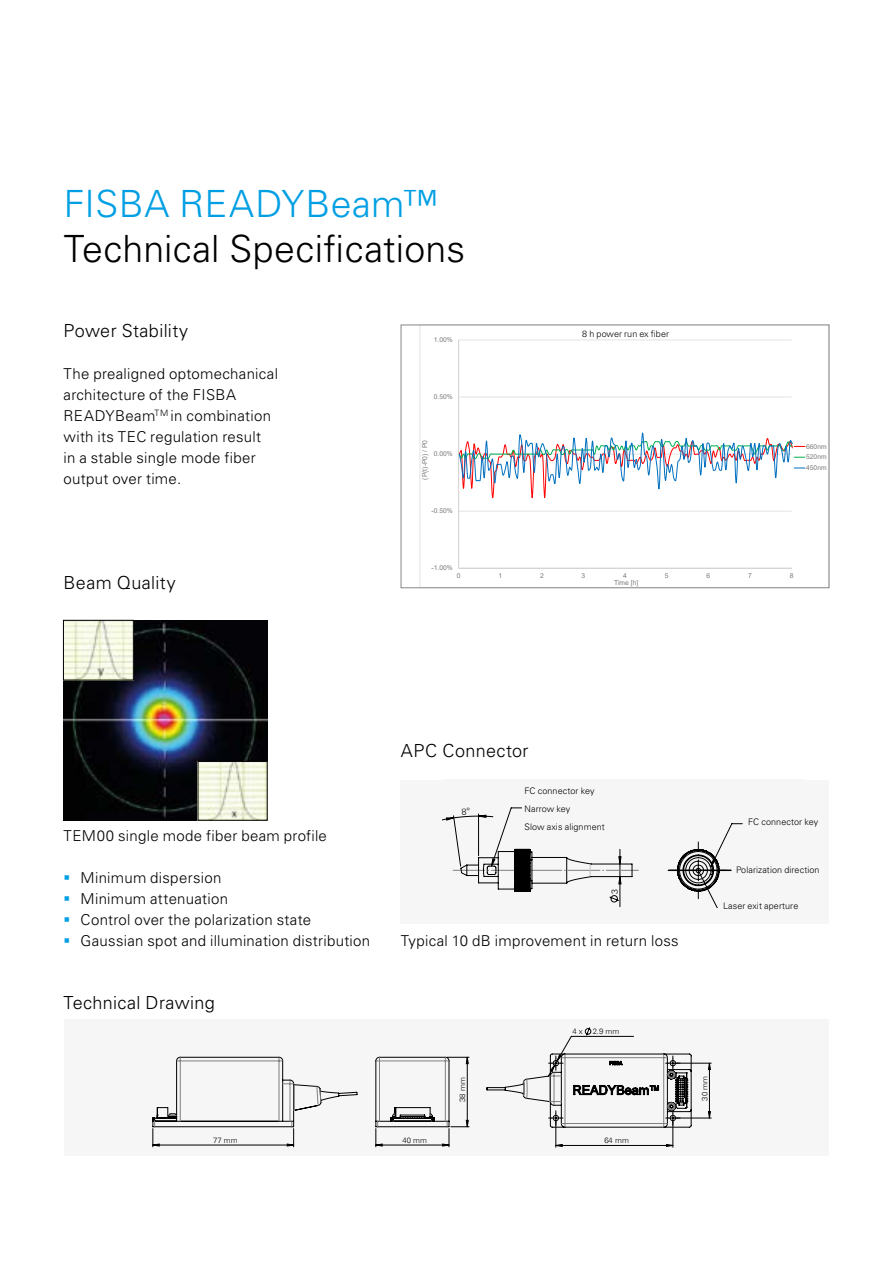
<style>
.page{position:relative;width:893px;height:1263px;background:#fff}
.page>*{position:absolute;margin:0;border:0;box-sizing:border-box;transform-origin:0 0}
.t1{font:300 37.5px "Univers LT Pro 45";letter-spacing:.01em;color:#000}
.t2{font:300 37.5px "Univers LT Pro 45";letter-spacing:.01em;color:#009fe3}
.t3{font:300 18px "Univers LT Pro 45";letter-spacing:.02em;color:#000}
.t4{font:300 15px/21px "Univers LT Pro 45";letter-spacing:.02em;color:#000}
.t5{font:300 9px/18px "Univers LT Pro 45";letter-spacing:.01em;color:#000}
.t6{font:300 8.85px "Univers Com 45";color:#000}
.t7{font:300 7.8px "Univers Com 45";color:#000}
.t8{font:6.75px/10.8px "Arial";letter-spacing:.005em;color:#7b7b7b;text-align:justify}
.t9{font:4.95px "Arial";color:#000}
.s1{color:#009fe3}
</style>
<div class="page">
<svg style="left:420px;top:327px;width:386px;height:259px"></svg>
<div style="left:401px;top:325px;width:428px;height:263px;border:1px solid #878787"></div>
<img style="left:63px;top:620px;width:204px;height:200px">
<img style="left:65px;top:622px;width:66px;height:56px">
<div style="left:63px;top:620px;width:70px;height:60px;border:1px solid #000"></div>
<img style="left:200px;top:763px;width:65px;height:55px">
<div style="left:65px;top:1020px;width:764px;height:136px;background:#f6f6f6"></div>
<hr style="left:92px;top:1027px;width:1px;height:122px;background:#000">
<hr style="left:92px;top:1027px;width:681px;height:1px;background:#000">
<hr style="left:785px;top:1027px;width:1px;height:122px;background:#000">
<hr style="left:92px;top:1262px;width:681px;height:1px;background:#000">
<hr style="left:453px;top:1226px;width:320px;height:1px;background:#000">
<hr style="left:675px;top:1118px;width:36px;height:1px;background:#000">
<hr style="left:675px;top:1063px;width:36px;height:1px;background:#000">
<svg style="left:708px;top:1063px;width:3px;height:55px"></svg>
<svg style="left:487px;top:1027px;width:204px;height:120px"></svg>
<svg style="left:152px;top:1057px;width:205px;height:90px"></svg>
<svg style="left:375px;top:1057px;width:94px;height:90px"></svg>
<div style="left:401px;top:781px;width:428px;height:143px;background:#f6f6f6"></div>
<div style="left:443px;top:779px;width:361px;height:128px;background:#f6f6f6"></div>
<svg style="left:443px;top:807px;width:300px;height:100px"></svg>
<h1 class="t2" style="left:64px;top:179px;width:376px">FISBA READYBeam™</h1>
<h1 class="t1" style="left:64px;top:224px;width:403px">Technical Specifications</h1>
<p class="t3" style="left:64px;top:319px;width:126px">Power Stability</p>
<p class="t4" style="left:64px;top:363px;width:216px">The prealigned optomechanical architecture of the FISBA<br>READYBeam<sup>TM</sup> in combination with its TEC regulation result<br>in a stable single mode fiber output over time.</p>
<p class="t3" style="left:64px;top:571px;width:114px">Beam Quality</p>
<p class="t8" style="left:434px;top:334px;width:21px">1.00%</p>
<p class="t8" style="left:434px;top:391px;width:21px">0.50%</p>
<p class="t8" style="left:419px;top:479px;width:41px;rotate:-90deg">(P(t)-P0) / P0</p>
<p class="t8" style="left:434px;top:448px;width:21px">0.00%</p>
<p class="t8" style="left:432px;top:505px;width:23px">-0.50%</p>
<p class="t5" style="left:582px;top:324px;width:88px">8 h power run ex fiber</p>
<p class="t8" style="left:806px;top:441px;width:22px">660nm 520nm 450nm</p>
<p class="t8" style="left:432px;top:563px;width:23px">-1.00%</p>
<p class="t8" style="left:457px;top:571px;width:5px">0</p>
<p class="t8" style="left:498px;top:571px;width:5px">1</p>
<p class="t8" style="left:540px;top:571px;width:5px">2</p>
<p class="t8" style="left:582px;top:571px;width:5px">3</p>
<p class="t8" style="left:623px;top:571px;width:5px">4</p>
<p class="t8" style="left:665px;top:571px;width:5px">5</p>
<p class="t8" style="left:706px;top:571px;width:5px">6</p>
<p class="t8" style="left:748px;top:571px;width:5px">7</p>
<p class="t8" style="left:790px;top:571px;width:5px">8</p>
<p class="t8" style="left:614px;top:577px;width:26px">Time [h]</p>
<p class="t3" style="left:401px;top:739px;width:129px">APC Connector</p>
<p class="t4" style="left:64px;top:825px;width:265px">TEM00 single mode fiber beam profile</p>
<p class="t4" style="left:64px;top:867px;width:159px"><span class="s1">▪</span> Minimum dispersion</p>
<p class="t4" style="left:64px;top:888px;width:166px"><span class="s1">▪</span> Minimum attenuation</p>
<p class="t4" style="left:64px;top:909px;width:249px"><span class="s1">▪</span> Control over the polarization state</p>
<p class="t4" style="left:64px;top:930px;width:308px"><span class="s1">▪</span> Gaussian spot and illumination distribution</p>
<p class="t9" style="left:72px;top:836px;width:5px">A</p>
<p class="t3" style="left:64px;top:991px;width:153px">Technical Drawing</p>
<p class="t5" style="left:524px;top:782px;width:82px">FC connector key<br>Narrow key<br>Slow axis alignment</p>
<p class="t6" style="left:609px;top:893px;width:6px;rotate:-90deg">3</p>
<p class="t4" style="left:401px;top:930px;width:280px">Typical 10 dB improvement in return loss</p>
<p class="t7" style="left:458px;top:1102px;width:26px;rotate:-90deg">38 mm</p>
<p class="t7" style="left:572px;top:1027px;width:12px">4 x</p>
<p class="t7" style="left:593px;top:1027px;width:28px">2.9 mm</p>
<p class="t7" style="left:213px;top:1135px;width:26px">77 mm</p>
<p class="t7" style="left:402px;top:1135px;width:26px">40 mm</p>
<p class="t7" style="left:604px;top:1136px;width:26px">64 mm</p>
<p class="t5" style="left:748px;top:813px;width:72px">FC connector key</p>
<p class="t5" style="left:736px;top:861px;width:85px">Polarization direction</p>
<p class="t5" style="left:723px;top:897px;width:77px">Laser exit aperture</p>
<p class="t7" style="left:700px;top:1100px;width:26px;rotate:-90deg">30 mm</p>
</div>
